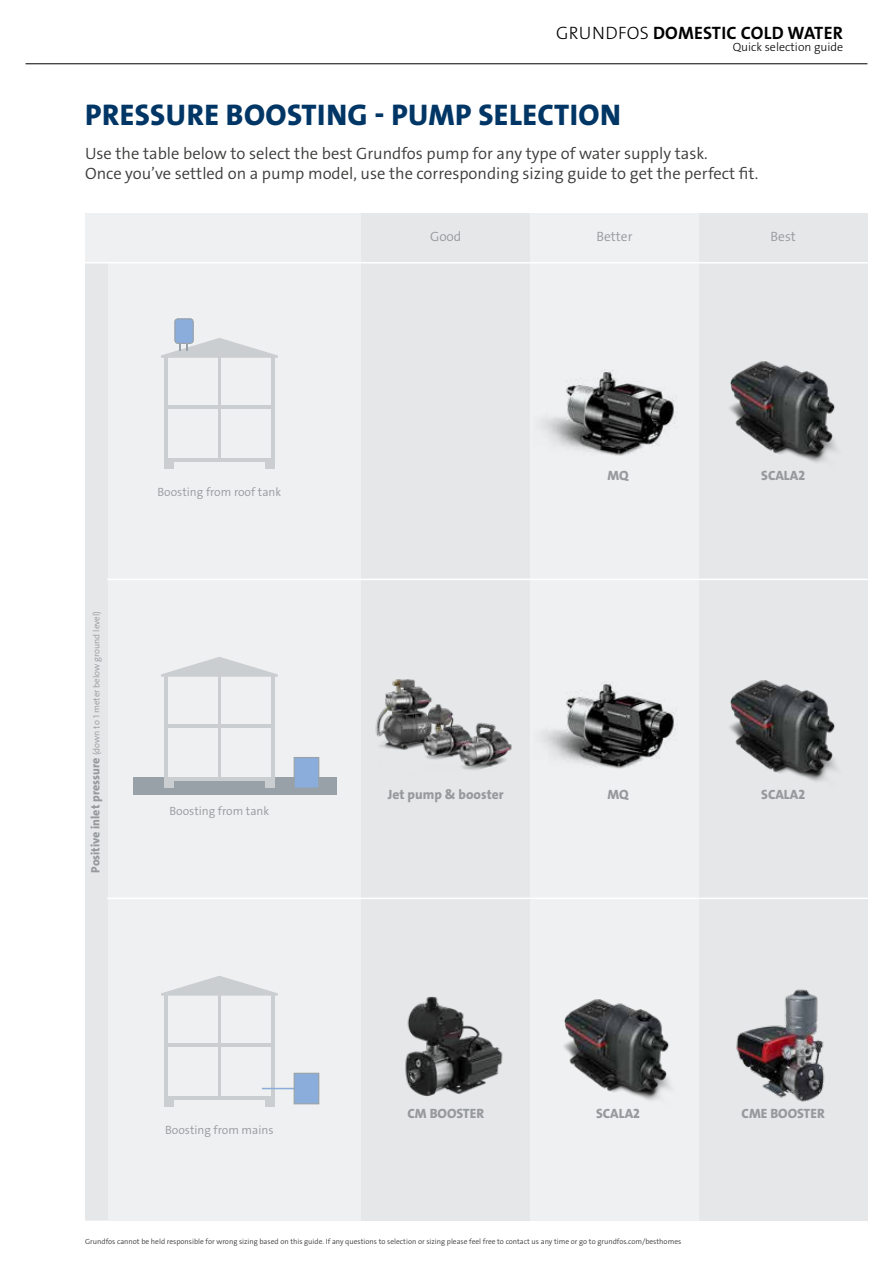
<style>
.page{position:relative;width:893px;height:1263px;background:#fff}
.page>*{position:absolute;margin:0;border:0;box-sizing:border-box;transform-origin:0 0}
.t1{font:30px "Grundfos The Sans V2 OT 8 XB";letter-spacing:.015em;color:#003665}
.t2{font:18px "Grundfos The Sans V2 OT 7 B";letter-spacing:.015em;color:#000}
.t3{font:16.5px/19.5px "Grundfos The Sans V2 OT 4 SL";color:#3b3b3a}
.t4{font:13.5px "Grundfos The Sans V2 OT 8 XB";color:#969a9c}
.t5{font:13.5px "Grundfos The Sans V2 OT 4 SL";color:#969a9c}
.t6{font:12px "Grundfos The Sans V2 OT 4 SL";color:#969a9c}
.t7{font:12px "Grundfos The Sans V2 OT 3 L";color:#000}
.t8{font:9px "Grundfos The Sans V2 OT 4 SL";color:#969a9c}
.t9{font:7.5px "Grundfos The Sans V2 OT 4 SL";color:#3b3b3a}
.s1{font-family:"Grundfos The Sans V2 OT 3 L"}
.s2{font-family:"Grundfos The Sans V2 OT 8 XB";font-size:12px}
</style>
<div class="page">
<div style="left:85px;top:213px;width:782px;height:1007px;background:#eff0f1"></div>
<div style="left:699px;top:213px;width:168px;height:1007px;background:#e5e7e8"></div>
<div style="left:361px;top:213px;width:169px;height:1007px;background:#e5e7e8"></div>
<div style="left:85px;top:263px;width:22px;height:957px;background:#e5e7e8"></div>
<div style="left:133px;top:778px;width:204px;height:17px;background:#98a1a7"></div>
<hr style="left:107px;top:579px;width:771px;height:1px;background:#fff">
<hr style="left:107px;top:897px;width:771px;height:2px;background:#fff">
<img style="left:729px;top:361px;width:108px;height:102px">
<img style="left:729px;top:680px;width:108px;height:102px">
<img style="left:563px;top:999px;width:108px;height:102px">
<hr style="left:78px;top:262px;width:798px;height:1px;background:#fff">
<img style="left:543px;top:370px;width:134px;height:86px">
<img style="left:543px;top:682px;width:133px;height:87px">
<hr style="left:165px;top:356px;width:3px;height:113px;background:#cbced0">
<hr style="left:271px;top:356px;width:4px;height:106px;background:#cbced0">
<hr style="left:165px;top:405px;width:109px;height:4px;background:#cbced0">
<hr style="left:168px;top:458px;width:104px;height:4px;background:#cbced0">
<hr style="left:218px;top:356px;width:3px;height:106px;background:#cbced0">
<div style="left:165px;top:460px;width:9px;height:9px;background:#cbced0"></div>
<div style="left:265px;top:460px;width:10px;height:9px;background:#cbced0"></div>
<hr style="left:165px;top:674px;width:3px;height:113px;background:#cbced0">
<hr style="left:271px;top:674px;width:4px;height:107px;background:#cbced0">
<hr style="left:165px;top:724px;width:109px;height:4px;background:#cbced0">
<svg style="left:161px;top:657px;width:117px;height:20px"></svg>
<hr style="left:168px;top:777px;width:104px;height:4px;background:#cbced0">
<hr style="left:218px;top:674px;width:3px;height:107px;background:#cbced0">
<div style="left:165px;top:779px;width:9px;height:8px;background:#cbced0"></div>
<div style="left:265px;top:779px;width:10px;height:8px;background:#cbced0"></div>
<hr style="left:165px;top:993px;width:3px;height:113px;background:#cbced0">
<hr style="left:271px;top:993px;width:4px;height:107px;background:#cbced0">
<hr style="left:165px;top:1043px;width:109px;height:4px;background:#cbced0">
<svg style="left:161px;top:976px;width:117px;height:20px"></svg>
<hr style="left:168px;top:1096px;width:104px;height:4px;background:#cbced0">
<hr style="left:218px;top:993px;width:3px;height:107px;background:#cbced0">
<div style="left:165px;top:1098px;width:9px;height:8px;background:#cbced0"></div>
<div style="left:265px;top:1098px;width:10px;height:8px;background:#cbced0"></div>
<div style="left:294px;top:757px;width:25px;height:32px;background:#8aaddc;border:1px solid #98a1a7"></div>
<div style="left:175px;top:319px;width:18px;height:24px;background:#8aaddc;border-radius:3px"></div>
<div style="left:174px;top:318px;width:20px;height:26px;border:1px solid #98a1a7;border-radius:3px"></div>
<svg style="left:161px;top:338px;width:117px;height:20px"></svg>
<hr style="left:262px;top:1088px;width:44px;height:1px;background:#8aaddc">
<img style="left:405px;top:996px;width:98px;height:100px">
<img style="left:736px;top:989px;width:89px;height:113px">
<img style="left:375px;top:679px;width:137px;height:91px">
<div style="left:294px;top:1073px;width:25px;height:31px;background:#8aaddc;border:1px solid #98a1a7"></div>
<hr style="left:26px;top:63px;width:841px;height:1px;background:#000">
<h2 class="t2" style="left:556px;top:21px;width:288px"><span class="s1">GRUNDFOS</span> DOMESTIC COLD WATER</h2>
<h3 class="t7" style="left:733px;top:39px;width:112px">Quick selection guide</h3>
<h1 class="t1" style="left:85px;top:95px;width:537px">PRESSURE BOOSTING - PUMP SELECTION</h1>
<h3 class="t3" style="left:85px;top:144px;width:675px">Use the table below to select the best Grundfos pump for any type of water supply task.<br>Once you’ve settled on a pump model, use the corresponding sizing guide to get the perfect fit.</h3>
<h3 class="t5" style="left:430px;top:228px;width:33px">Good</h3>
<h3 class="t5" style="left:596px;top:228px;width:38px">Better</h3>
<h3 class="t5" style="left:771px;top:228px;width:27px">Best</h3>
<p class="t8" style="left:91px;top:873px;width:263px;rotate:-90deg"><span class="s2">Positive inlet pressure</span> (down to 1 meter below ground level)</p>
<h3 class="t6" style="left:158px;top:484px;width:125px">Boosting from roof tank</h3>
<h3 class="t6" style="left:169px;top:803px;width:101px">Boosting from tank</h3>
<h3 class="t6" style="left:165px;top:1122px;width:110px">Boosting from mains</h3>
<h3 class="t4" style="left:607px;top:467px;width:23px">MQ</h3>
<h3 class="t4" style="left:388px;top:786px;width:117px">Jet pump &amp; booster</h3>
<h3 class="t4" style="left:607px;top:786px;width:23px">MQ</h3>
<h3 class="t4" style="left:761px;top:467px;width:45px">SCALA2</h3>
<h3 class="t4" style="left:761px;top:786px;width:45px">SCALA2</h3>
<h3 class="t4" style="left:407px;top:1105px;width:78px">CM BOOSTER</h3>
<h3 class="t4" style="left:741px;top:1105px;width:85px">CME BOOSTER</h3>
<h3 class="t4" style="left:596px;top:1105px;width:45px">SCALA2</h3>
<p class="t9" style="left:85px;top:1236px;width:598px">Grundfos cannot be held responsible for wrong sizing based on this guide. If any questions to selection or sizing please feel free to contact us any time or go to grundfos.com/besthomes</p>
</div>
